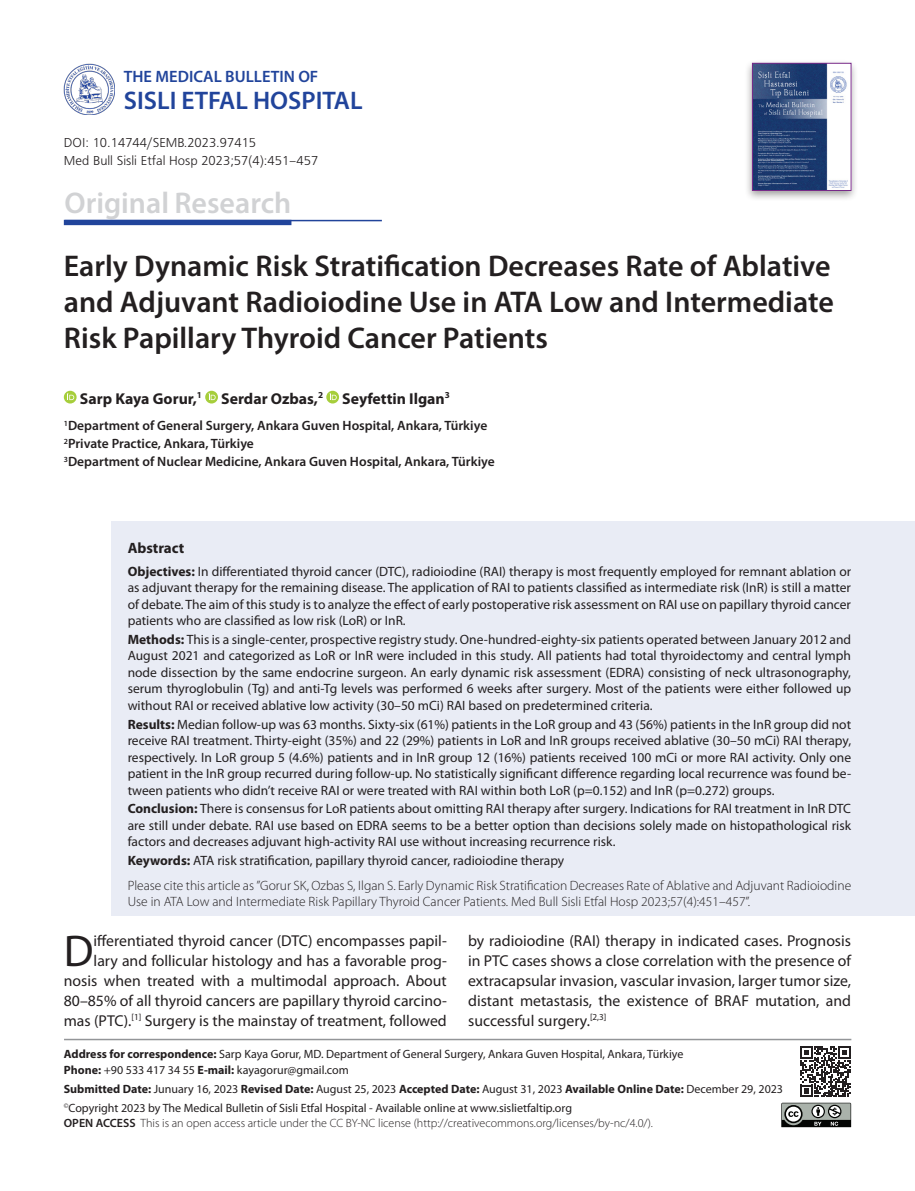
<style>
.page{position:relative;width:915px;height:1191px;background:#fff}
.page>*{position:absolute;margin:0;border:0;box-sizing:border-box;transform-origin:0 0}
.ana_metin_bosluksuz{font:44.7px "Myriad Pro";color:#231f20}
.ana_baslik{font:600 30px/36px "Myriad Pro";color:#231f20;text-align:justify}
.ana_baslik-2{font:600 30px "Myriad Pro";color:#d1d2d4}
.ana_baslik-3{font:600 25.5px "Myriad Pro";color:#21449b}
.ana_baslik-4{font:600 16.5px "Myriad Pro";color:#21449b}
.ana_metin_bosluksuz-2{font:15.75px/19.8px "Myriad Pro";color:#231f20;text-align:right}
.yazar_adları{font:700 15.75px "Myriad Pro";color:#231f20}
.ozet_baslik{font:700 15px "Myriad Pro";color:#231f20}
.ozet{font:13.5px/16.5px "Myriad Pro";color:#231f20;text-align:justify}
.ozet-2{font:300 13.5px/16.5px "Myriad Pro";color:#231f20}
.kurumlar{font:600 13.5px "Myriad Pro";color:#231f20}
.doi{font:13.5px "Frugal Normal Tr";color:#231f20}
.info{font:12px "Myriad Pro";color:#231f20}
.info-2{font:700 12px "Myriad Pro";color:#231f20}
.t1{font:300 12px "Myriad Pro";color:#231f20}
.s1{font-weight:700}
.s2{font-weight:400}
.s3{font-weight:600}
</style>
<div class="page">
<div style="left:112px;top:521px;width:802px;height:394px;background:#e9ecf5"></div>
<svg style="left:64px;top:391px;width:13px;height:12px"></svg>
<svg style="left:67px;top:393px;width:7px;height:7px"></svg>
<svg style="left:205px;top:391px;width:13px;height:12px"></svg>
<svg style="left:208px;top:393px;width:7px;height:7px"></svg>
<svg style="left:326px;top:391px;width:13px;height:12px"></svg>
<svg style="left:329px;top:393px;width:7px;height:7px"></svg>
<hr style="left:64px;top:1038px;width:787px;height:2px;background:#939598">
<img style="left:64px;top:64px;width:51px;height:51px">
<div style="left:744px;top:59px;width:114px;height:143px;background:#231f20;opacity:.43"></div>
<img style="left:754px;top:65px;width:94px;height:124px">
<div style="left:752px;top:63px;width:98px;height:128px;border:1px solid #782a89"></div>
<svg style="left:781px;top:1046px;width:71px;height:82px"></svg>
<hr style="left:65px;top:220px;width:317px;height:1px;background:#21449b">
<div style="left:64px;top:220px;width:227px;height:5px;background:#21449b"></div>
<p class="ana_baslik-4" style="left:124px;top:66px;width:196px">THE MEDICAL BULLETIN OF</p>
<p class="ana_baslik-3" style="left:124px;top:84px;width:240px">SISLI ETFAL HOSPITAL</p>
<p class="doi" style="left:64px;top:135px;width:194px">DOI: 10.14744/SEMB.2023.97415</p>
<p class="doi" style="left:64px;top:153px;width:256px">Med Bull Sisli Etfal Hosp 2023;57(4):451–457</p>
<p class="ana_baslik-2" style="left:65px;top:184px;width:228px">Original Research</p>
<p class="ana_baslik" style="left:64px;top:247px;width:771px">Early Dynamic Risk Stratification Decreases Rate of Ablative and Adjuvant Radioiodine Use in ATA Low and Intermediate Risk Papillary Thyroid Cancer Patients</p>
<p class="yazar_adları" style="left:80px;top:388px;width:371px">Sarp Kaya Gorur,<sup>1</sup> Serdar Ozbas,<sup>2</sup> Seyfettin Ilgan<sup>3</sup></p>
<p class="kurumlar" style="left:64px;top:417px;width:425px"><sup>1</sup>Department of General Surgery, Ankara Guven Hospital, Ankara, Türkiye</p>
<p class="kurumlar" style="left:64px;top:435px;width:191px"><sup>2</sup>Private Practice, Ankara, Türkiye</p>
<p class="kurumlar" style="left:64px;top:453px;width:432px"><sup>3</sup>Department of Nuclear Medicine, Ankara Guven Hospital, Ankara, Türkiye</p>
<p class="ozet_baslik" style="left:128px;top:538px;width:58px">Abstract</p>
<p class="ozet" style="left:128px;top:563px;width:724px"><span class="s1">Objectives:</span> In differentiated thyroid cancer (DTC), radioiodine (RAI) therapy is most frequently employed for remnant ablation or as adjuvant therapy for the remaining disease. The application of RAI to patients classified as intermediate risk (InR) is still a matter of debate. The aim of this study is to analyze the effect of early postoperative risk assessment on RAI use on papillary thyroid cancer patients who are classified as low risk (LoR) or InR.</p>
<p class="ozet" style="left:128px;top:631px;width:724px"><span class="s1">Methods:</span> This is a single-center, prospective registry study. One-hundred-eighty-six patients operated between January 2012 and August 2021 and categorized as LoR or InR were included in this study. All patients had total thyroidectomy and central lymph node dissection by the same endocrine surgeon. An early dynamic risk assessment (EDRA) consisting of neck ultrasonography, serum thyroglobulin (Tg) and anti-Tg levels was performed 6 weeks after surgery. Most of the patients were either followed up without RAI or received ablative low activity (30–50 mCi) RAI based on predetermined criteria.</p>
<p class="ozet" style="left:128px;top:715px;width:724px"><span class="s1">Results:</span> Median follow-up was 63 months. Sixty-six (61%) patients in the LoR group and 43 (56%) patients in the InR group did not receive RAI treatment. Thirty-eight (35%) and 22 (29%) patients in LoR and InR groups received ablative (30–50 mCi) RAI therapy, respectively. In LoR group 5 (4.6%) patients and in InR group 12 (16%) patients received 100 mCi or more RAI activity. Only one patient in the InR group recurred during follow-up. No statistically significant difference regarding local recurrence was found be&shy;tween patients who didn’t receive RAI or were treated with RAI within both LoR (p=0.152) and InR (p=0.272) groups.</p>
<p class="ozet" style="left:128px;top:800px;width:724px"><span class="s1">Conclusion:</span> There is consensus for LoR patients about omitting RAI therapy after surgery. Indications for RAI treatment in InR DTC are still under debate. RAI use based on EDRA seems to be a better option than decisions solely made on histopathological risk factors and decreases adjuvant high-activity RAI use without increasing recurrence risk.</p>
<p class="ozet" style="left:128px;top:852px;width:438px"><span class="s1">Keywords:</span> ATA risk stratification, papillary thyroid cancer, radioiodine therapy</p>
<p class="ozet-2" style="left:128px;top:877px;width:724px">Please cite this article as ”Gorur SK, Ozbas S, Ilgan S. Early Dynamic Risk Stratification Decreases Rate of Ablative and Adjuvant Radioiodine<br>Use in ATA Low and Intermediate Risk Papillary Thyroid Cancer Patients. Med Bull Sisli Etfal Hosp 2023;57(4):451–457”.</p>
<p class="ana_metin_bosluksuz-2" style="left:64px;top:930px;width:384px">ifferentiated thyroid cancer (DTC) encompasses papil-<br>lary and follicular histology and has a favorable prog&shy;nosis when treated with a multimodal approach. About 80–85% of all thyroid cancers are papillary thyroid carcino&shy;mas (PTC).<sup>[1]</sup> Surgery is the mainstay of treatment, followed</p>
<p class="ana_metin_bosluksuz-2" style="left:468px;top:930px;width:384px;text-align:justify">by radioiodine (RAI) therapy in indicated cases. Prognosis in PTC cases shows a close correlation with the presence of extracapsular invasion, vascular invasion, larger tumor size, distant metastasis, the existence of BRAF mutation, and successful surgery.<sup>[2,3]</sup></p>
<p class="ana_metin_bosluksuz" style="left:64px;top:923px;width:31px">D</p>
<p class="info" style="left:64px;top:1046px;width:621px"><span class="s1">Address for correspondence:</span> Sarp Kaya Gorur, MD. Department of General Surgery, Ankara Guven Hospital, Ankara, Türkiye</p>
<p class="info" style="left:64px;top:1062px;width:286px"><span class="s1">Phone:</span> +90 533 417 34 55 <span class="s1">E-mail:</span> kayagorur@gmail.com</p>
<p class="info-2" style="left:64px;top:1081px;width:720px">Submitted Date: <span class="s2">Junuary 16, 2023</span> Revised Date: <span class="s2">August 25, 2023</span> Accepted Date: <span class="s2">August 31, 2023</span> Available Online Date: <span class="s2">December 29, 2023</span></p>
<p class="info" style="left:64px;top:1100px;width:509px"><sup>©</sup>Copyright 2023 by The Medical Bulletin of Sisli Etfal Hospital - Available online at www.sislietfaltip.org</p>
<p class="t1" style="left:64px;top:1116px;width:590px"><span class="s3">OPEN ACCESS</span> This is an open access article under the CC BY-NC license (http://creativecommons.org/licenses/by-nc/4.0/).</p>
</div>
